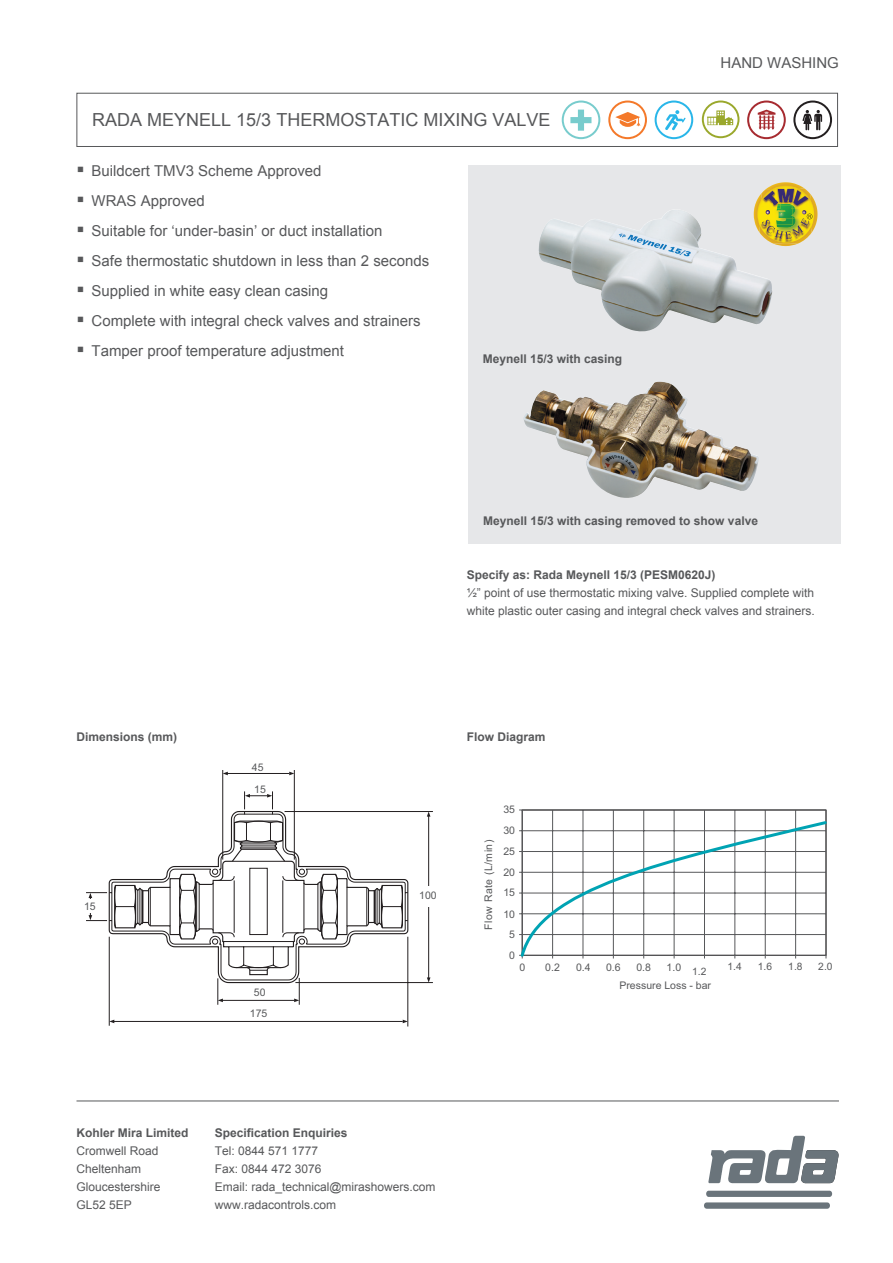
<style>
.page{position:relative;width:893px;height:1263px;background:#fff}
.page>*{position:absolute;margin:0;border:0;box-sizing:border-box;transform-origin:0 0}
.t1{font:18px "Arial";color:#57585a}
.Bullet_Points{font:15px "Arial";color:#57585a}
.Body_Text{font:12px/18px "Arial";color:#57585a}
.Sub-header{font:700 12px "Arial";color:#57585a}
.t2{font:10.5px "Arial";color:#57585a}
.t3{font:10.2px "Arial";color:#57585a}
</style>
<div class="page">
<div style="left:468px;top:165px;width:372px;height:379px;background:#e6e7e9"></div>
<hr style="left:76px;top:1100px;width:763px;height:1px;background:#57585a">
<div style="left:76px;top:93px;width:762px;height:54px;border:1px solid #57585a"></div>
<svg style="left:108px;top:810px;width:301px;height:174px"></svg>
<svg style="left:86px;top:892px;width:21px;height:7px"></svg>
<svg style="left:86px;top:913px;width:21px;height:8px"></svg>
<svg style="left:244px;top:791px;width:29px;height:18px"></svg>
<hr style="left:285px;top:811px;width:148px;height:1px;background:#231f20">
<hr style="left:428px;top:815px;width:1px;height:74px;background:#231f20">
<hr style="left:428px;top:903px;width:1px;height:76px;background:#231f20">
<svg style="left:427px;top:812px;width:3px;height:5px"></svg>
<svg style="left:427px;top:977px;width:3px;height:5px"></svg>
<hr style="left:113px;top:1021px;width:290px;height:1px;background:#231f20">
<hr style="left:408px;top:937px;width:1px;height:89px;background:#231f20">
<hr style="left:295px;top:982px;width:138px;height:1px;background:#231f20">
<svg style="left:403px;top:1020px;width:5px;height:3px"></svg>
<hr style="left:222px;top:1000px;width:73px;height:1px;background:#231f20">
<hr style="left:109px;top:937px;width:1px;height:89px;background:#231f20">
<hr style="left:227px;top:773px;width:62px;height:1px;background:#231f20">
<hr style="left:294px;top:770px;width:1px;height:89px;background:#231f20">
<svg style="left:294px;top:978px;width:6px;height:27px"></svg>
<svg style="left:218px;top:978px;width:5px;height:27px"></svg>
<svg style="left:289px;top:772px;width:5px;height:3px"></svg>
<svg style="left:223px;top:772px;width:5px;height:3px"></svg>
<hr style="left:222px;top:770px;width:1px;height:89px;background:#231f20">
<div style="left:418px;top:886px;width:22px;height:20px;background:#fff"></div>
<hr style="left:519px;top:810px;width:307px;height:1px;background:#57585a">
<hr style="left:826px;top:810px;width:1px;height:148px;background:#57585a">
<hr style="left:795px;top:810px;width:1px;height:148px;background:#57585a">
<hr style="left:765px;top:810px;width:1px;height:148px;background:#57585a">
<hr style="left:734px;top:810px;width:1px;height:148px;background:#57585a">
<hr style="left:704px;top:810px;width:1px;height:148px;background:#57585a">
<hr style="left:674px;top:810px;width:1px;height:148px;background:#57585a">
<hr style="left:643px;top:810px;width:1px;height:148px;background:#57585a">
<hr style="left:613px;top:810px;width:1px;height:148px;background:#57585a">
<hr style="left:583px;top:810px;width:1px;height:148px;background:#57585a">
<hr style="left:552px;top:810px;width:1px;height:148px;background:#57585a">
<hr style="left:522px;top:810px;width:1px;height:148px;background:#57585a">
<svg style="left:519px;top:819px;width:308px;height:140px"></svg>
<img style="left:538px;top:211px;width:234px;height:121px">
<img style="left:523px;top:381px;width:236px;height:117px">
<img style="left:754px;top:203px;width:2px;height:16px">
<svg style="left:756px;top:182px;width:59px;height:62px;background:#bab24a"></svg>
<svg style="left:704px;top:1191px;width:128px;height:18px"></svg>
<svg style="left:708px;top:1136px;width:130px;height:47px"></svg>
<svg style="left:702px;top:101px;width:37px;height:37px"></svg>
<svg style="left:747px;top:101px;width:39px;height:38px"></svg>
<svg style="left:793px;top:101px;width:39px;height:38px"></svg>
<svg style="left:608px;top:101px;width:39px;height:38px"></svg>
<svg style="left:562px;top:101px;width:38px;height:38px"></svg>
<svg style="left:655px;top:101px;width:38px;height:38px"></svg>
<p class="t1" style="left:92px;top:108px;width:460px">RADA MEYNELL 15/3 THERMOSTATIC MIXING VALVE</p>
<p class="Bullet_Points" style="left:92px;top:161px;width:232px">Buildcert TMV3 Scheme Approved</p>
<p class="Bullet_Points" style="left:92px;top:191px;width:115px">WRAS Approved</p>
<p class="Bullet_Points" style="left:92px;top:221px;width:292px">Suitable for ‘under-basin’ or duct installation</p>
<p class="Bullet_Points" style="left:92px;top:251px;width:339px">Safe thermostatic shutdown in less than 2 seconds</p>
<p class="Bullet_Points" style="left:92px;top:281px;width:238px">Supplied in white easy clean casing</p>
<p class="Bullet_Points" style="left:92px;top:311px;width:331px">Complete with integral check valves and strainers</p>
<p class="Bullet_Points" style="left:92px;top:341px;width:254px">Tamper proof temperature adjustment</p>
<p class="Sub-header" style="left:483px;top:351px;width:141px">Meynell 15/3 with casing</p>
<p class="Bullet_Points" style="left:721px;top:53px;width:120px">HAND WASHING</p>
<p class="Sub-header" style="left:483px;top:513px;width:276px">Meynell 15/3 with casing removed to show valve</p>
<p class="Sub-header" style="left:467px;top:567px;width:250px">Specify as: Rada Meynell 15/3 (PESM0620J)</p>
<p class="Body_Text" style="left:467px;top:584px;width:350px">½” point of use thermostatic mixing valve. Supplied complete with white plastic outer casing and integral check valves and strainers.</p>
<p class="Sub-header" style="left:76px;top:729px;width:102px">Dimensions (mm)</p>
<p class="Sub-header" style="left:467px;top:729px;width:80px">Flow Diagram</p>
<p class="t2" style="left:252px;top:760px;width:13px">45</p>
<p class="t2" style="left:84px;top:899px;width:13px">15</p>
<p class="t2" style="left:254px;top:782px;width:13px">15</p>
<p class="t2" style="left:254px;top:986px;width:13px">50</p>
<p class="t2" style="left:250px;top:1006px;width:19px">175</p>
<p class="t2" style="left:419px;top:889px;width:19px">100</p>
<p class="Sub-header" style="left:76px;top:1125px;width:114px">Kohler Mira Limited</p>
<p class="Body_Text" style="left:76px;top:1142px;width:84px">Cromwell Road</p>
<p class="Body_Text" style="left:76px;top:1160px;width:66px">Cheltenham</p>
<p class="Body_Text" style="left:76px;top:1178px;width:86px">Gloucestershire</p>
<p class="Body_Text" style="left:76px;top:1196px;width:57px">GL52 5EP</p>
<p class="Sub-header" style="left:215px;top:1125px;width:134px">Specification Enquiries</p>
<p class="Body_Text" style="left:215px;top:1142px;width:105px">Tel: 0844 571 1777</p>
<p class="Body_Text" style="left:215px;top:1160px;width:108px">Fax: 0844 472 3076</p>
<p class="Body_Text" style="left:215px;top:1178px;width:222px">Email: rada_technical@mirashowers.com</p>
<p class="Body_Text" style="left:215px;top:1196px;width:123px">www.radacontrols.com</p>
<p class="t2" style="left:482px;top:930px;width:91px;rotate:-90deg">F ol w R a et L( m/ ni )</p>
<p class="t2" style="left:503px;top:803px;width:13px">35</p>
<p class="t2" style="left:503px;top:823px;width:13px">30</p>
<p class="t2" style="left:503px;top:844px;width:13px">25</p>
<p class="t2" style="left:503px;top:866px;width:13px">20</p>
<p class="t2" style="left:503px;top:886px;width:13px">15</p>
<p class="t2" style="left:503px;top:907px;width:13px">10</p>
<p class="t2" style="left:509px;top:928px;width:7px">5</p>
<p class="t2" style="left:509px;top:948px;width:7px">0</p>
<p class="t2" style="left:519px;top:960px;width:7px">0</p>
<p class="t2" style="left:545px;top:960px;width:16px">0.2</p>
<p class="t2" style="left:576px;top:960px;width:16px">0.4</p>
<p class="t2" style="left:606px;top:960px;width:16px">0.6</p>
<p class="t2" style="left:636px;top:960px;width:16px">0.8</p>
<p class="t2" style="left:667px;top:960px;width:16px">1.0</p>
<p class="t3" style="left:692px;top:965px;width:16px">1.2</p>
<p class="t2" style="left:619px;top:978px;width:93px">Pressure Loss - bar</p>
<p class="t3" style="left:727px;top:960px;width:16px">1.4</p>
<p class="t3" style="left:758px;top:960px;width:16px">1.6</p>
<p class="t3" style="left:788px;top:960px;width:16px">1.8</p>
<p class="t3" style="left:818px;top:960px;width:16px">2.0</p>
</div>
